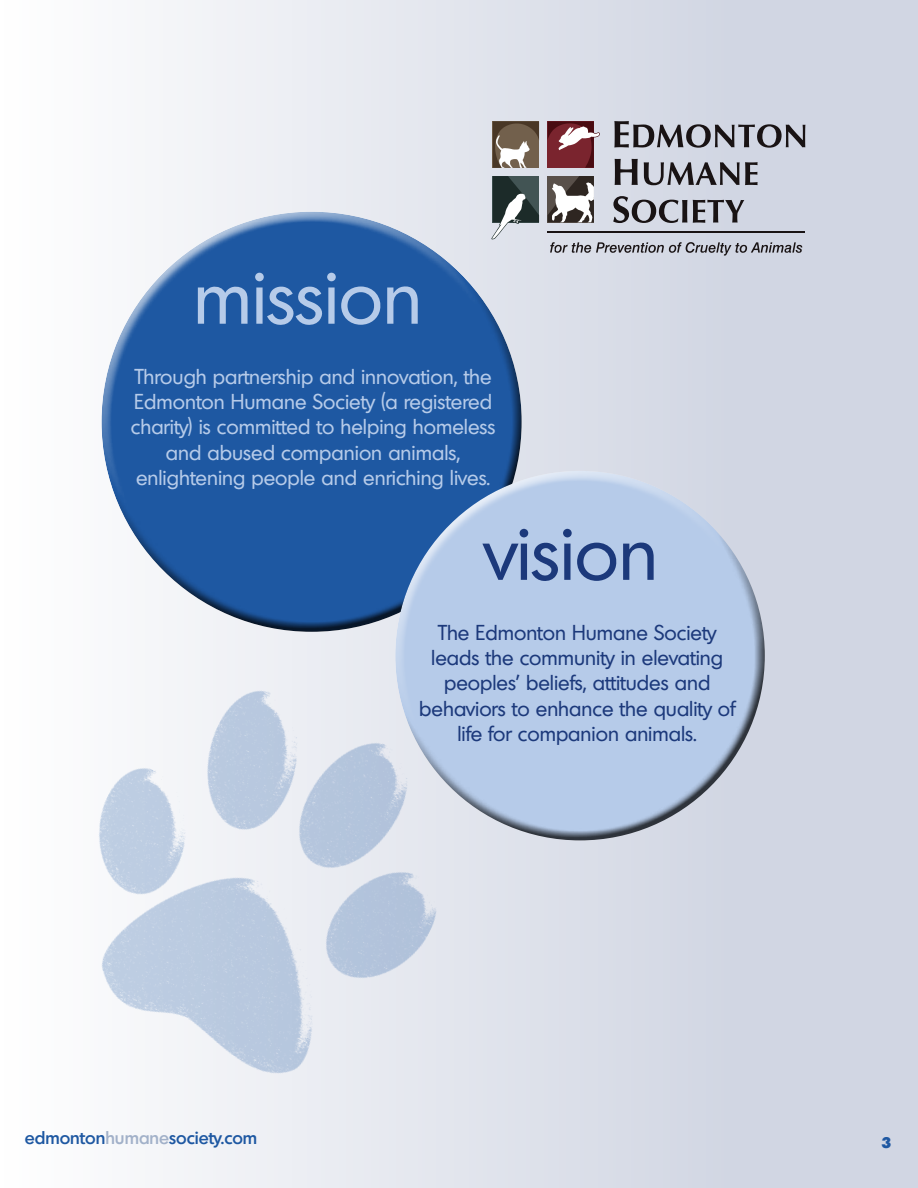
<style>
.page{position:relative;width:918px;height:1188px;background:#fff}
.page>*{position:absolute;margin:0;border:0;box-sizing:border-box;transform-origin:0 0}
.t1{font:75.15px "Montreal";color:#b6cbe9}
.t2{font:75.15px "Montreal";color:#1c397b}
.t3{font:21px/25.2px "Montreal";color:#b6cbe9;text-align:center}
.t4{font:21px/25.2px "Montreal";color:#1c397b;text-align:center}
.t5{font:500 18px "Montreal";color:#1e58a2}
.t6{font:800 15px "Montreal";color:#1e58a2}
.s1{color:#a2b1c9}
</style>
<div class="page">
<div style="left:0;top:0;width:918px;height:1188px;background:linear-gradient(to right,#fdfdfd,#cacfde)"></div>
<div style="left:99px;top:209px;width:400px;height:316px;background:#fff;opacity:.75"></div>
<div style="left:109px;top:278px;width:414px;height:354px;background:#000;opacity:.75"></div>
<div style="left:393px;top:468px;width:353px;height:280px;background:#fff;opacity:.75"></div>
<div style="left:402px;top:529px;width:363px;height:313px;background:#000;opacity:.75"></div>
<hr style="left:547px;top:231px;width:258px;height:2px;background:#191314">
<svg style="left:613px;top:121px;width:192px;height:102px;background:#aaacb6"></svg>
<svg style="left:550px;top:242px;width:252px;height:14px;background:#a6a8b1"></svg>
<svg style="left:548px;top:121px;width:52px;height:47px;background:#92585f"></svg>
<svg style="left:491px;top:176px;width:48px;height:63px;background:#717c7d"></svg>
<svg style="left:493px;top:121px;width:46px;height:47px"></svg>
<svg style="left:548px;top:176px;width:46px;height:46px"></svg>
<img style="left:18px;top:639px;width:479px;height:479px">
<h1 class="t1" style="left:193px;top:251px;width:230px">mission</h1>
<p class="t3" style="left:131px;top:364px;width:366px">Through partnership and innovation, the Edmonton Humane Society (a registered charity) is committed to helping homeless and abused companion animals, enlightening people and enriching lives.</p>
<h1 class="t2" style="left:485px;top:507px;width:175px">vision</h1>
<p class="t4" style="left:419px;top:620px;width:318px">The Edmonton Humane Society leads the community in elevating peoples’ beliefs, attitudes and behaviors to enhance the quality of life for companion animals.</p>
<p class="t5" style="left:25px;top:1126px;width:234px">edmonton<span class="s1">humane</span>society.com</p>
<p class="t6" style="left:882px;top:1133px;width:11px">3</p>
</div>
